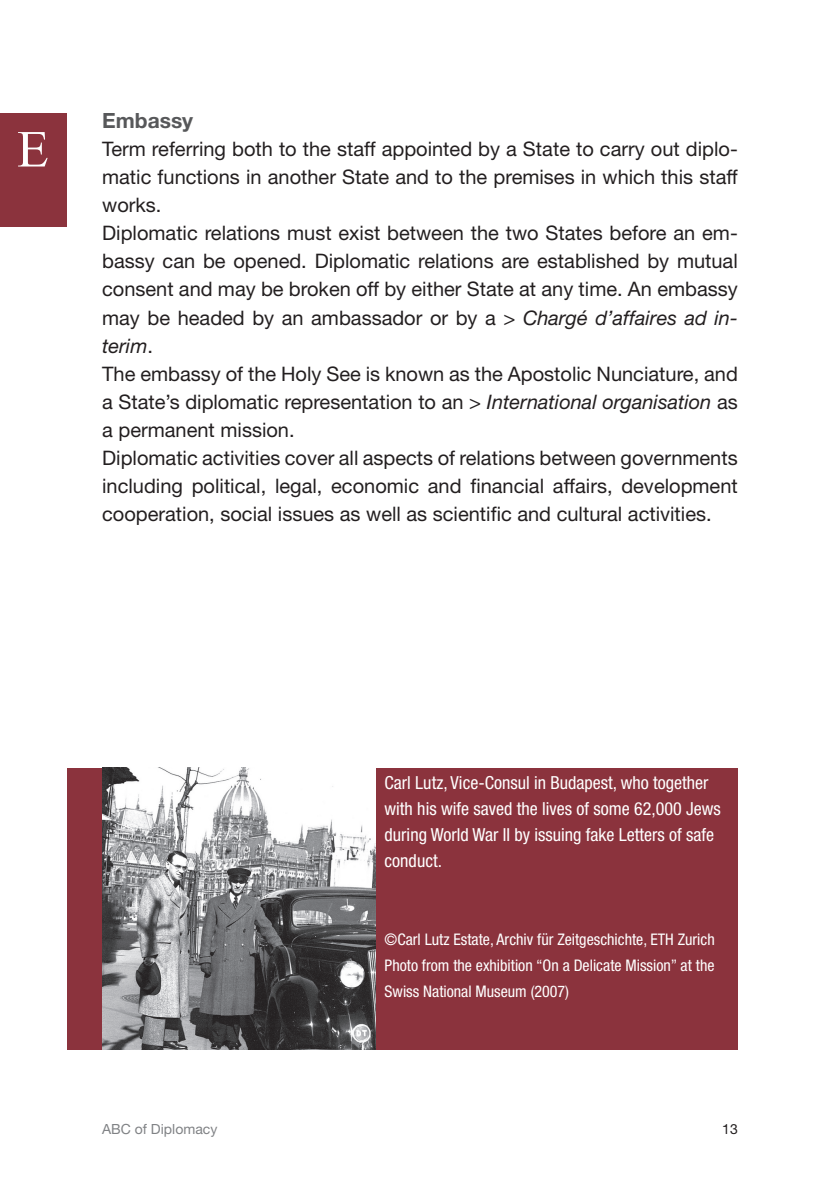
<style>
.page{position:relative;width:840px;height:1191px;background:#fff}
.page>*{position:absolute;margin:0;border:0;box-sizing:border-box;transform-origin:0 0}
.t1{font:52px "Times New Roman";color:#fff}
.t2{font:700 21px "Helvetica Neue LT Std";color:#57585a}
.t3{font:20px/28px "Helvetica Neue LT Std";color:#231f20}
.t4{font:condensed 18px/26px "Helvetica Neue LT Std";color:#fff}
.t5{font:condensed 16px/26px "Helvetica Neue LT Std";color:#fff;text-align:justify}
.t6{font:14px "Helvetica Neue LT Std";color:#808285}
.t7{font:14px "Helvetica Neue LT Std";color:#231f20}
.s1{font-style:italic}
</style>
<div class="page">
<div style="left:0;top:113px;width:67px;height:114px;background:#8b333d"></div>
<div style="left:68px;top:768px;width:669px;height:281px;background:#8b333d"></div>
<img style="left:102px;top:768px;width:273px;height:281px">
<h1 class="t1" style="left:17px;top:114px;width:33px">E</h1>
<p class="t2" style="left:102px;top:108px;width:92px">Embassy</p>
<p class="t3" style="left:102px;top:135px;width:637px">Term referring both to the staff appointed by a State to carry out diplo&shy;matic functions in another State and to the premises in which this staff works.<br>Diplomatic relations must exist between the two States before an em&shy;bassy can be opened. Diplomatic relations are established by mutual consent and may be broken off by either State at any time. An embassy may be headed by an ambassador or by a <span class="s1">&gt; Chargé d’affaires ad in&shy;terim</span>.<br>The embassy of the Holy See is known as the Apostolic Nunciature, and a State’s diplomatic representation to an <span class="s1">&gt; International organisation</span> as a permanent mission.<br>Diplomatic activities cover all aspects of relations between governments including political, legal, economic and financial affairs, development cooperation, social issues as well as scientific and cultural activities.</p>
<p class="t4" style="left:384px;top:769px;width:337px">Carl Lutz, Vice-Consul in Budapest, who together with his wife saved the lives of some 62,000 Jews during World War II by issuing fake Letters of safe conduct.</p>
<p class="t5" style="left:384px;top:926px;width:331px">©Carl Lutz Estate, Archiv für Zeitgeschichte, ETH Zurich Photo from the exhibition “On a Delicate Mission” at the Swiss National Museum (2007)</p>
<p class="t6" style="left:102px;top:1121px;width:117px">ABC of Diplomacy</p>
<p class="t7" style="left:721px;top:1121px;width:17px">1 3</p>
</div>
